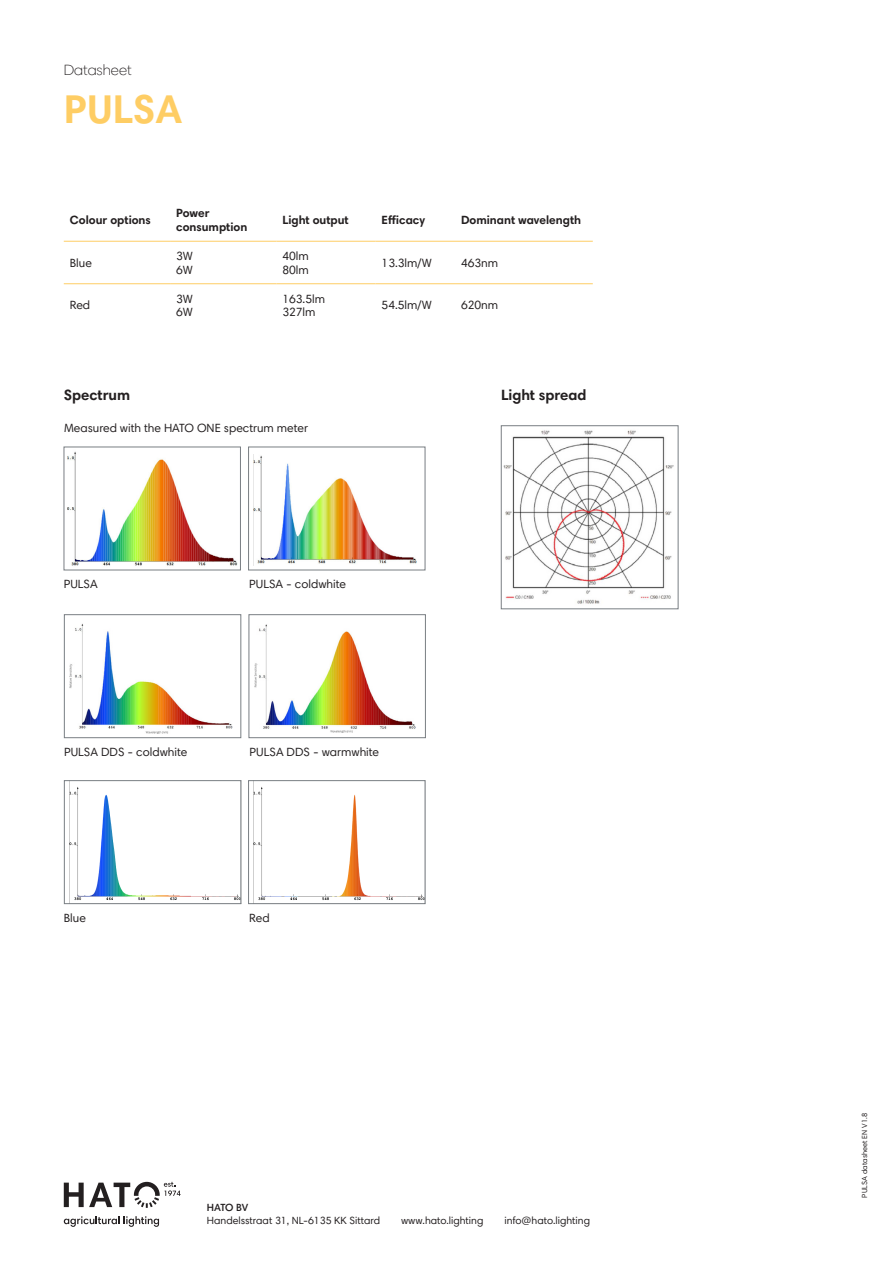
<style>
.page{position:relative;width:893px;height:1263px;background:#fff}
.page>*{position:absolute;margin:0;border:0;box-sizing:border-box;transform-origin:0 0}
.t1{font:700 40.5px "Harmonia Sans Std";color:#fecd64}
.t2{font:700 15px "Harmonia Sans Std";color:#231f20}
.t3{font:300 15px "Harmonia Sans Std";color:#231f20}
.t4{font:12px "Harmonia Sans Std";color:#231f20}
.t5{font:700 12px "Harmonia Sans Std";color:#231f20}
.t6{font:10.5px "Harmonia Sans Std";color:#231f20}
.t7{font:600 10.5px "Harmonia Sans Std";letter-spacing:-.02em;color:#231f20}
.t8{font:7.5px "Harmonia Sans Std";color:#231f20}
</style>
<div class="page">
<svg style="left:64px;top:1216px;width:95px;height:11px"></svg>
<svg style="left:64px;top:1182px;width:117px;height:26px"></svg>
<hr style="left:64px;top:241px;width:106px;height:1px;background:#fecd64">
<hr style="left:170px;top:241px;width:106px;height:1px;background:#fecd64">
<hr style="left:276px;top:241px;width:100px;height:1px;background:#fecd64">
<hr style="left:376px;top:241px;width:79px;height:1px;background:#fecd64">
<hr style="left:455px;top:241px;width:138px;height:1px;background:#fecd64">
<hr style="left:64px;top:283px;width:106px;height:1px;background:#fecd64">
<hr style="left:170px;top:283px;width:106px;height:1px;background:#fecd64">
<hr style="left:276px;top:283px;width:100px;height:1px;background:#fecd64">
<hr style="left:376px;top:283px;width:79px;height:1px;background:#fecd64">
<hr style="left:455px;top:283px;width:138px;height:1px;background:#fecd64">
<img style="left:503px;top:430px;width:171px;height:174px">
<div style="left:501px;top:425px;width:177px;height:184px;border:1px solid #797e83"></div>
<img style="left:67px;top:451px;width:170px;height:115px">
<img style="left:70px;top:623px;width:162px;height:110px">
<div style="left:64px;top:614px;width:177px;height:124px;border:1px solid #797e83"></div>
<img style="left:70px;top:787px;width:169px;height:114px">
<div style="left:64px;top:780px;width:177px;height:124px;border:1px solid #797e83"></div>
<img style="left:254px;top:455px;width:162px;height:109px">
<img style="left:255px;top:624px;width:161px;height:109px">
<div style="left:249px;top:614px;width:177px;height:124px;border:1px solid #797e83"></div>
<img style="left:254px;top:787px;width:169px;height:114px">
<div style="left:248px;top:780px;width:177px;height:124px;border:1px solid #797e83"></div>
<p class="t3" style="left:64px;top:61px;width:69px">Datasheet</p>
<p class="t1" style="left:64px;top:84px;width:120px">PULSA</p>
<p class="t5" style="left:70px;top:212px;width:83px">Colour options</p>
<p class="t5" style="left:176px;top:206px;width:35px">Power</p>
<p class="t5" style="left:176px;top:219px;width:73px">consumption</p>
<p class="t5" style="left:282px;top:212px;width:68px">Light output</p>
<p class="t5" style="left:382px;top:212px;width:45px">Efficacy</p>
<p class="t5" style="left:461px;top:212px;width:122px">Dominant wavelength</p>
<p class="t4" style="left:70px;top:255px;width:24px">Blue</p>
<p class="t4" style="left:176px;top:249px;width:18px">3W</p>
<p class="t4" style="left:176px;top:262px;width:18px">6W</p>
<p class="t4" style="left:282px;top:249px;width:28px">40lm</p>
<p class="t4" style="left:282px;top:262px;width:28px">80lm</p>
<p class="t4" style="left:382px;top:255px;width:52px">13.3lm/W</p>
<p class="t4" style="left:461px;top:255px;width:39px">463nm</p>
<p class="t4" style="left:70px;top:298px;width:22px">Red</p>
<p class="t4" style="left:176px;top:291px;width:18px">3W</p>
<p class="t4" style="left:176px;top:305px;width:18px">6W</p>
<p class="t4" style="left:282px;top:291px;width:44px">163.5lm</p>
<p class="t4" style="left:282px;top:305px;width:35px">327lm</p>
<p class="t4" style="left:382px;top:298px;width:52px">54.5lm/W</p>
<p class="t4" style="left:461px;top:298px;width:39px">620nm</p>
<p class="t2" style="left:64px;top:386px;width:68px">Spectrum</p>
<p class="t2" style="left:501px;top:386px;width:87px">Light spread</p>
<p class="t4" style="left:64px;top:420px;width:246px">Measured with the HATO ONE spectrum meter</p>
<p class="t4" style="left:64px;top:577px;width:36px">PULSA</p>
<p class="t4" style="left:249px;top:577px;width:98px">PULSA - coldwhite</p>
<p class="t4" style="left:64px;top:745px;width:125px">PULSA DDS - coldwhite</p>
<p class="t4" style="left:250px;top:745px;width:131px">PULSA DDS - warmwhite</p>
<p class="t4" style="left:64px;top:911px;width:24px">Blue</p>
<p class="t4" style="left:249px;top:911px;width:22px">Red</p>
<p class="t7" style="left:207px;top:1201px;width:43px">HATO BV</p>
<p class="t6" style="left:207px;top:1213px;width:175px">Handelsstraat 31, NL-6135 KK Sittard</p>
<p class="t6" style="left:401px;top:1213px;width:84px">www.hato.lighting</p>
<p class="t6" style="left:504px;top:1213px;width:87px">info@hato.lighting</p>
<p class="t8" style="left:860px;top:1197px;width:86px;rotate:-90deg">PULSA datasheet EN V1.8</p>
</div>
